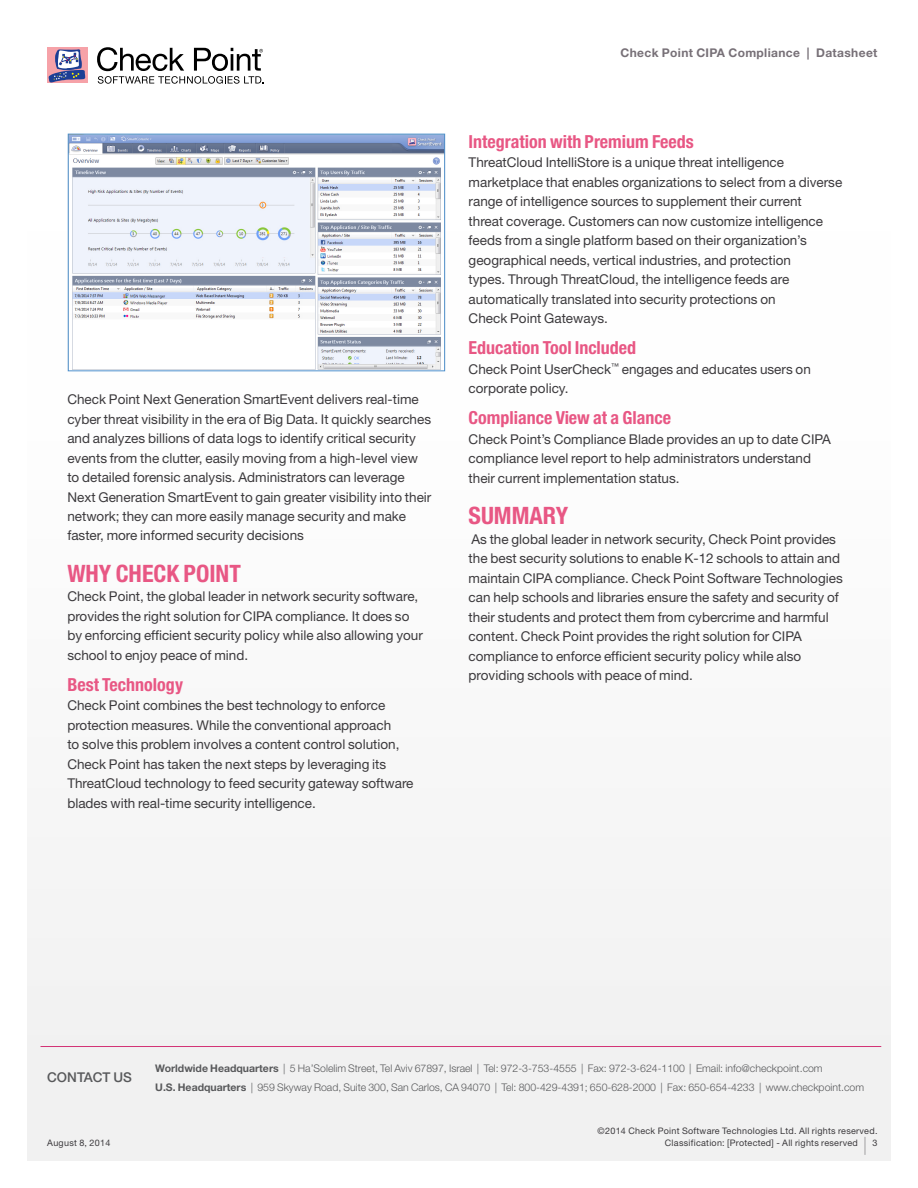
<style>
.page{position:relative;width:918px;height:1188px;background:#fff}
.page>*{position:absolute;margin:0;border:0;box-sizing:border-box;transform-origin:0 0}
.t1{font:700 condensed 24px "Helvetica Neue";color:#e85784}
.t2{font:700 condensed 18px "Helvetica Neue";color:#e85784}
.t3{font:13.5px/19.5px "Helvetica Neue";color:#3c3a3d}
.t4{font:500 13.5px "Helvetica Neue";color:#58595b}
.t5{font:700 12px "Helvetica Neue";letter-spacing:.03em;color:#777077}
.t6{font:300 10.5px/18.8px "Helvetica Neue";color:#58595b}
.t7{font:9px/12px "Helvetica Neue";letter-spacing:.03em;color:#3c3a3d}
.s1{font-weight:700}
.s2{font-size:18px}
</style>
<div class="page">
<div style="left:47px;top:48px;width:41px;height:35px;background:#f6a2a8"></div>
<svg style="left:48px;top:49px;width:37px;height:34px"></svg>
<svg style="left:97px;top:47px;width:166px;height:37px"></svg>
<div style="left:27px;top:231px;width:864px;height:930px;background:#f8f8f8"></div>
<hr style="left:40px;top:1046px;width:841px;height:1px;background:#d33275">
<img style="left:70px;top:136px;width:373px;height:233px">
<div style="left:68px;top:134px;width:377px;height:237px;border:1px solid #5091cd"></div>
<p class="t3" style="left:67px;top:389px;width:366px">Check Point Next Generation SmartEvent delivers real-time cyber threat visibility in the era of Big Data. It quickly searches and analyzes billions of data logs to identify critical security events from the clutter, easily moving from a high-level view to detailed forensic analysis. Administrators can leverage Next Generation SmartEvent to gain greater visibility into their network; they can more easily manage security and make faster, more informed security decisions</p>
<h1 class="t1" style="left:67px;top:559px;width:16px">WHY</h1>
<h1 class="t1" style="left:116px;top:559px;width:113px">CHECK POINT</h1>
<p class="t3" style="left:67px;top:587px;width:357px">Check Point, the global leader in network security software, provides the right solution for CIPA compliance. It does so by enforcing efficient security policy while also allowing your school to enjoy peace of mind.</p>
<h2 class="t2" style="left:67px;top:673px;width:117px">Best Technology</h2>
<p class="t3" style="left:67px;top:696px;width:348px">Check Point combines the best technology to enforce protection measures. While the conventional approach<br>to solve this problem involves a content control solution, Check Point has taken the next steps by leveraging its ThreatCloud technology to feed security gateway software blades with real-time security intelligence.</p>
<p class="t5" style="left:621px;top:45px;width:258px">Check Point CIPA Compliance | Datasheet</p>
<h2 class="t2" style="left:469px;top:131px;width:227px">Integration with Premium Feeds</h2>
<p class="t3" style="left:469px;top:153px;width:375px">ThreatCloud IntelliStore is a unique threat intelligence marketplace that enables organizations to select from a diverse range of intelligence sources to supplement their current<br>threat coverage. Customers can now customize intelligence feeds from a single platform based on their organization’s geographical needs, vertical industries, and protection<br>types. Through ThreatCloud, the intelligence feeds are automatically translated into security protections on<br>Check Point Gateways.</p>
<h2 class="t2" style="left:469px;top:337px;width:169px">Education Tool Included</h2>
<p class="t3" style="left:469px;top:359px;width:344px">Check Point UserCheck<sup>™</sup> engages and educates users on corporate policy.</p>
<h2 class="t2" style="left:469px;top:407px;width:204px">Compliance View at a Glance</h2>
<p class="t3" style="left:469px;top:429px;width:364px">Check Point’s Compliance Blade provides an up to date CIPA compliance level report to help administrators understand their current implementation status.</p>
<h1 class="t1" style="left:469px;top:501px;width:101px">Summary</h1>
<p class="t3" style="left:469px;top:529px;width:376px">As the global leader in network security, Check Point provides the best security solutions to enable K-12 schools to attain and maintain CIPA compliance. Check Point Software Technologies can help schools and libraries ensure the safety and security of their students and protect them from cybercrime and harmful content. Check Point provides the right solution for CIPA compliance to enforce efficient security policy while also providing schools with peace of mind.</p>
<p class="t4" style="left:47px;top:1069px;width:86px">CONTACT US</p>
<p class="t6" style="left:155px;top:1058px;width:710px"><span class="s1">Worldwide Headquarters</span> | 5 Ha’Solelim Street, Tel Aviv 67897, Israel | Tel: 972-3-753-4555 | Fax: 972-3-624-1100 | Email: info@checkpoint.com<br><span class="s1">U.S. Headquarters</span> | 959 Skyway Road, Suite 300, San Carlos, CA 94070 | Tel: 800-429-4391; 650-628-2000 | Fax: 650-654-4233 | www.checkpoint.com</p>
<p class="t7" style="left:665px;top:1125px;width:214px;text-indent:-67px">©2014 Check Point Software Technologies Ltd. All rights reserved.<br>Classification: [Protected] - All rights reserved <span class="s2">|</span></p>
<p class="t7" style="left:47px;top:1137px;width:65px">August 8, 2014</p>
<p class="t7" style="left:872px;top:1137px;width:7px">3</p>
</div>
